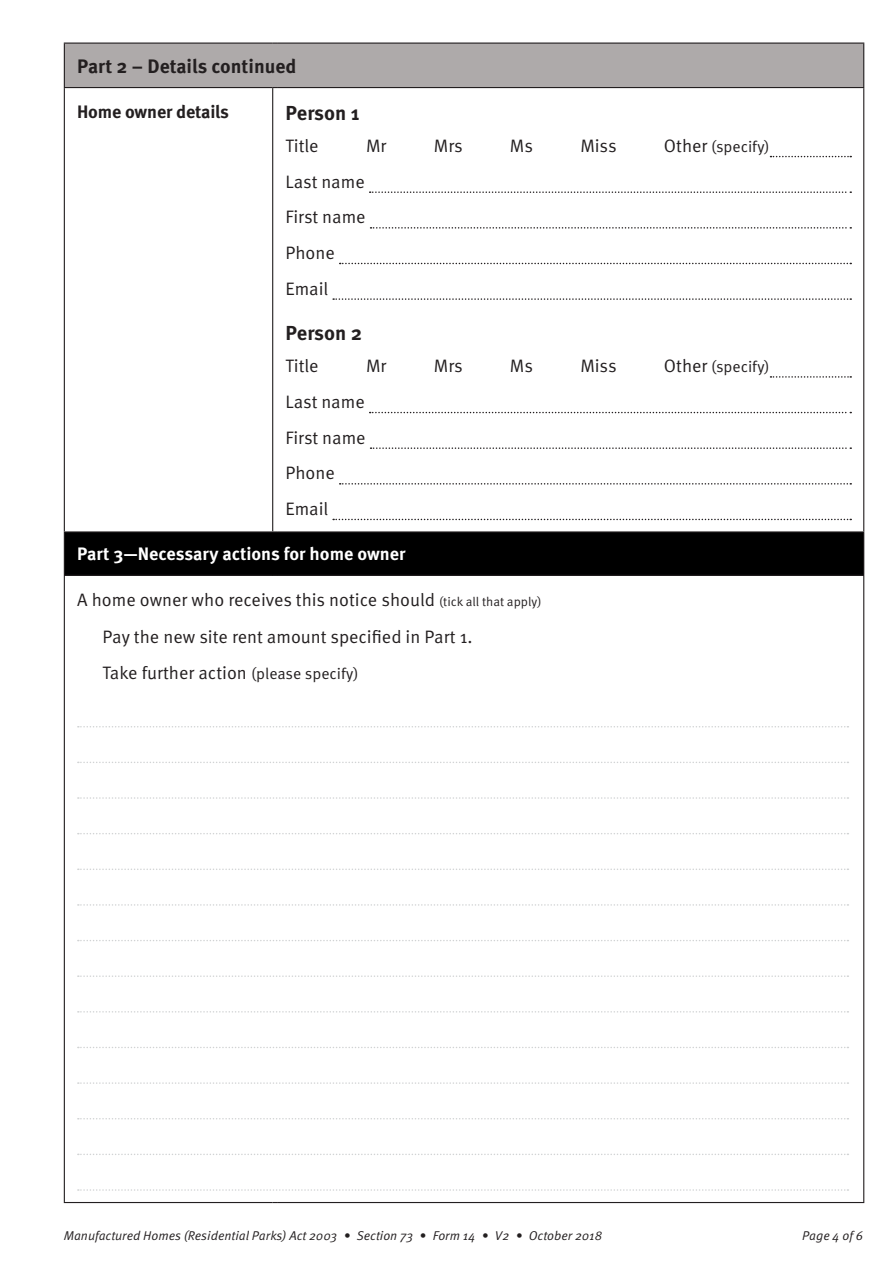
<style>
.page{position:relative;width:893px;height:1263px;background:#fff}
.page>*{position:absolute;margin:0;border:0;box-sizing:border-box;transform-origin:0 0}
.Headings_-_lev_1__H4{font:700 20.25px "Meta Pro";color:#231f20}
.Headings_-_black__H3{font:700 19.5px "Meta Pro";color:#231f20}
.Body__P{font:18px "Meta Pro Norm";color:#231f20}
.Body_Copy_-_leader_d{font:18px "Meta Pro Norm";color:#231f20}
.Headings_-_white__H3{font:700 18px "Meta Pro";color:#fff}
.Headings_-_LHS__H4{font:700 18px "Meta Pro";letter-spacing:-.01em;color:#231f20}
.Body_Copy_-_leader_d-2{font:15.75px "Meta Pro Norm";color:#231f20}
.t1{font:12.75px "Meta Pro Norm Ita";color:#231f20}
.s1{font-size:18px}
.s2{font-size:12.75px}
.s3{font-size:15.75px}
</style>
<div class="page">
<div style="left:64px;top:43px;width:800px;height:45px;background:#aeaaaa"></div>
<div style="left:64px;top:532px;width:800px;height:43px;background:#000"></div>
<hr style="left:863px;top:44px;width:1px;height:43px;background:#231f20">
<hr style="left:272px;top:88px;width:1px;height:443px;background:#231f20">
<hr style="left:64px;top:88px;width:1px;height:443px;background:#231f20">
<hr style="left:863px;top:88px;width:1px;height:443px;background:#231f20">
<hr style="left:64px;top:576px;width:1px;height:626px;background:#231f20">
<hr style="left:863px;top:576px;width:1px;height:626px;background:#231f20">
<hr style="left:64px;top:43px;width:209px;height:1px;background:#231f20">
<hr style="left:64px;top:44px;width:1px;height:43px;background:#231f20">
<hr style="left:277px;top:43px;width:587px;height:1px;background:#231f20">
<hr style="left:64px;top:87px;width:209px;height:1px;background:#231f20">
<hr style="left:277px;top:87px;width:587px;height:1px;background:#231f20">
<hr style="left:64px;top:1202px;width:209px;height:1px;background:#231f20">
<hr style="left:277px;top:1202px;width:587px;height:1px;background:#231f20">
<hr style="left:64px;top:531px;width:209px;height:1px;background:#231f20">
<hr style="left:64px;top:532px;width:1px;height:43px;background:#231f20">
<hr style="left:277px;top:531px;width:587px;height:1px;background:#231f20">
<hr style="left:863px;top:532px;width:1px;height:43px;background:#231f20">
<hr style="left:64px;top:575px;width:209px;height:1px;background:#231f20">
<hr style="left:277px;top:575px;width:587px;height:1px;background:#231f20">
<svg style="left:770px;top:156px;width:81px;height:1px"></svg>
<svg style="left:370px;top:191px;width:481px;height:2px"></svg>
<svg style="left:371px;top:227px;width:480px;height:2px"></svg>
<svg style="left:340px;top:263px;width:511px;height:1px"></svg>
<svg style="left:333px;top:298px;width:518px;height:2px"></svg>
<svg style="left:770px;top:376px;width:81px;height:2px"></svg>
<svg style="left:370px;top:412px;width:481px;height:1px"></svg>
<svg style="left:371px;top:447px;width:480px;height:2px"></svg>
<svg style="left:340px;top:483px;width:511px;height:2px"></svg>
<svg style="left:333px;top:519px;width:518px;height:1px"></svg>
<svg style="left:78px;top:726px;width:770px;height:1px"></svg>
<svg style="left:78px;top:762px;width:770px;height:1px"></svg>
<svg style="left:78px;top:797px;width:770px;height:2px"></svg>
<svg style="left:78px;top:833px;width:770px;height:1px"></svg>
<svg style="left:78px;top:868px;width:770px;height:2px"></svg>
<svg style="left:78px;top:904px;width:770px;height:2px"></svg>
<svg style="left:78px;top:940px;width:770px;height:1px"></svg>
<svg style="left:78px;top:975px;width:770px;height:2px"></svg>
<svg style="left:78px;top:1011px;width:770px;height:1px"></svg>
<svg style="left:78px;top:1047px;width:770px;height:1px"></svg>
<svg style="left:78px;top:1082px;width:770px;height:2px"></svg>
<svg style="left:78px;top:1118px;width:770px;height:1px"></svg>
<svg style="left:78px;top:1153px;width:770px;height:2px"></svg>
<svg style="left:78px;top:1189px;width:770px;height:2px"></svg>
<h3 class="Headings_-_black__H3" style="left:77px;top:51px;width:221px">Part 2 – Details continued</h3>
<h4 class="Headings_-_LHS__H4" style="left:77px;top:98px;width:153px">Home owner details</h4>
<h4 class="Headings_-_lev_1__H4" style="left:285px;top:97px;width:76px">Person 1</h4>
<p class="Body_Copy_-_leader_d" style="left:285px;top:132px;width:35px">Title</p>
<p class="Body_Copy_-_leader_d" style="left:366px;top:132px;width:22px">Mr</p>
<p class="Body_Copy_-_leader_d" style="left:434px;top:132px;width:30px">Mrs</p>
<p class="Body_Copy_-_leader_d" style="left:510px;top:132px;width:25px">Ms</p>
<p class="Body_Copy_-_leader_d" style="left:580px;top:132px;width:38px">Miss</p>
<p class="Body_Copy_-_leader_d-2" style="left:664px;top:135px;width:107px"><span class="s1">Other</span> (specify)</p>
<p class="Body_Copy_-_leader_d" style="left:285px;top:168px;width:81px">Last name</p>
<p class="Body_Copy_-_leader_d" style="left:285px;top:203px;width:82px">First name</p>
<p class="Body_Copy_-_leader_d" style="left:285px;top:239px;width:51px">Phone</p>
<p class="Body_Copy_-_leader_d" style="left:285px;top:275px;width:44px">Email</p>
<h4 class="Headings_-_lev_1__H4" style="left:285px;top:317px;width:78px">Person 2</h4>
<p class="Body_Copy_-_leader_d" style="left:285px;top:353px;width:35px">Title</p>
<p class="Body_Copy_-_leader_d" style="left:366px;top:353px;width:22px">Mr</p>
<p class="Body_Copy_-_leader_d" style="left:434px;top:353px;width:30px">Mrs</p>
<p class="Body_Copy_-_leader_d" style="left:510px;top:353px;width:25px">Ms</p>
<p class="Body_Copy_-_leader_d" style="left:580px;top:353px;width:38px">Miss</p>
<p class="Body_Copy_-_leader_d-2" style="left:664px;top:355px;width:107px"><span class="s1">Other</span> (specify)</p>
<p class="Body_Copy_-_leader_d" style="left:285px;top:388px;width:81px">Last name</p>
<p class="Body_Copy_-_leader_d" style="left:285px;top:424px;width:82px">First name</p>
<p class="Body_Copy_-_leader_d" style="left:285px;top:459px;width:51px">Phone</p>
<p class="Body_Copy_-_leader_d" style="left:285px;top:495px;width:44px">Email</p>
<h3 class="Headings_-_white__H3" style="left:77px;top:540px;width:330px">Part 3—Necessary actions for home owner</h3>
<p class="Body__P" style="left:77px;top:586px;width:466px">A home owner who receives this notice should <span class="s2">(tick all that apply)</span></p>
<p class="Body__P" style="left:103px;top:623px;width:371px">Pay the new site rent amount specified in Part 1.</p>
<p class="Body__P" style="left:103px;top:659px;width:257px">Take further action <span class="s3">(please specify)</span></p>
<p class="t1" style="left:64px;top:1226px;width:540px">Manufactured Homes (Residential Parks) Act 2003 • Section 73 • Form 14 • V2 • October 2018</p>
<p class="t1" style="left:802px;top:1226px;width:63px">Page 4 of 6</p>
</div>
